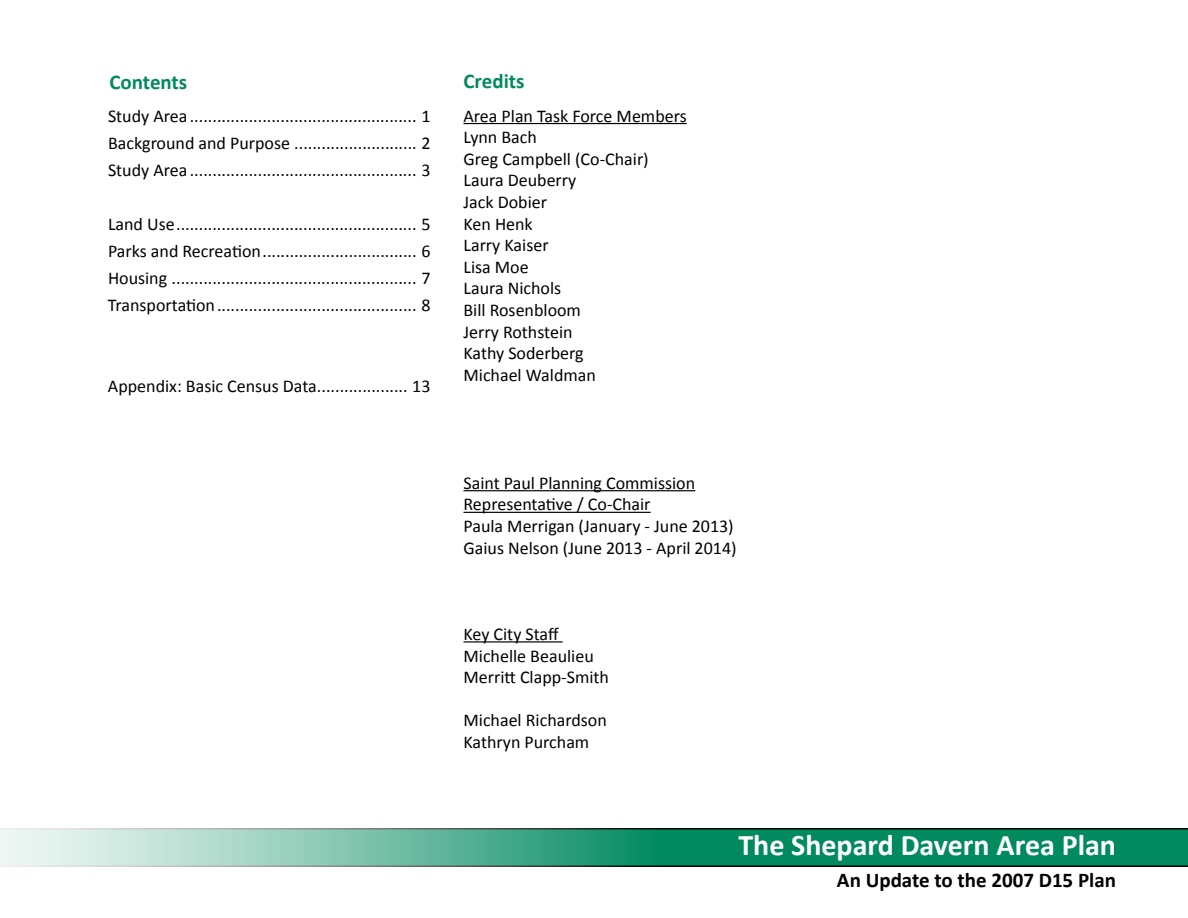
<style>
.page{position:relative;width:1188px;height:918px;background:#fff}
.page>*{position:absolute;margin:0;border:0;box-sizing:border-box;transform-origin:0 0}
.t1{font:700 30px "Calibri";color:#fff}
.t2{font:700 21px "Calibri";color:#000}
.t3{font:700 21px "Calibri";color:#008a5e}
.t4{font:18px/21.6px "Calibri";color:#000}
</style>
<div class="page">
<svg style="left:0;top:828px;width:1188px;height:39px;background:#4aa487"></svg>
<hr style="left:464px;top:123px;width:223px;height:1px;background:#000">
<hr style="left:464px;top:490px;width:231px;height:1px;background:#000">
<hr style="left:464px;top:512px;width:187px;height:1px;background:#000">
<hr style="left:464px;top:641px;width:99px;height:2px;background:#000">
<p class="t3" style="left:109px;top:68px;width:79px">Contents</p>
<p class="t3" style="left:463px;top:67px;width:63px">Credits</p>
<p class="t4" style="left:108px;top:102px;width:324px;line-height:27px;text-align:justify">Study Area .................................................. 1<br>Background and Purpose ........................... 2<br>Study Area .................................................. 3</p>
<p class="t4" style="left:108px;top:210px;width:324px;line-height:27px;text-align:justify">Land Use..................................................... 5<br>Parks and Recreation.................................. 6<br>Housing ...................................................... 7<br>Transportation............................................ 8</p>
<p class="t4" style="left:108px;top:375px;width:324px">Appendix: Basic Census Data.................... 13</p>
<p class="t4" style="left:464px;top:105px;width:225px">Area Plan Task Force Members<br>Lynn Bach<br>Greg Campbell (Co-Chair)<br>Laura Deuberry<br>Jack Dobier<br>Ken Henk<br>Larry Kaiser<br>Lisa Moe<br>Laura Nichols<br>Bill Rosenbloom<br>Jerry Rothstein<br>Kathy Soderberg<br>Michael Waldman</p>
<p class="t4" style="left:464px;top:472px;width:275px">Saint Paul Planning Commission Representative / Co-Chair<br>Paula Merrigan (January - June 2013)<br>Gaius Nelson (June 2013 - April 2014)</p>
<p class="t4" style="left:464px;top:623px;width:147px">Key City Staff<br>Michelle Beaulieu<br>Merritt Clapp-Smith</p>
<p class="t4" style="left:464px;top:710px;width:145px">Michael Richardson<br>Kathryn Purcham</p>
<h1 class="t1" style="left:738px;top:826px;width:379px">The Shepard Davern Area Plan</h1>
<p class="t2" style="left:837px;top:867px;width:281px">An Update to the 2007 D15 Plan</p>
</div>
